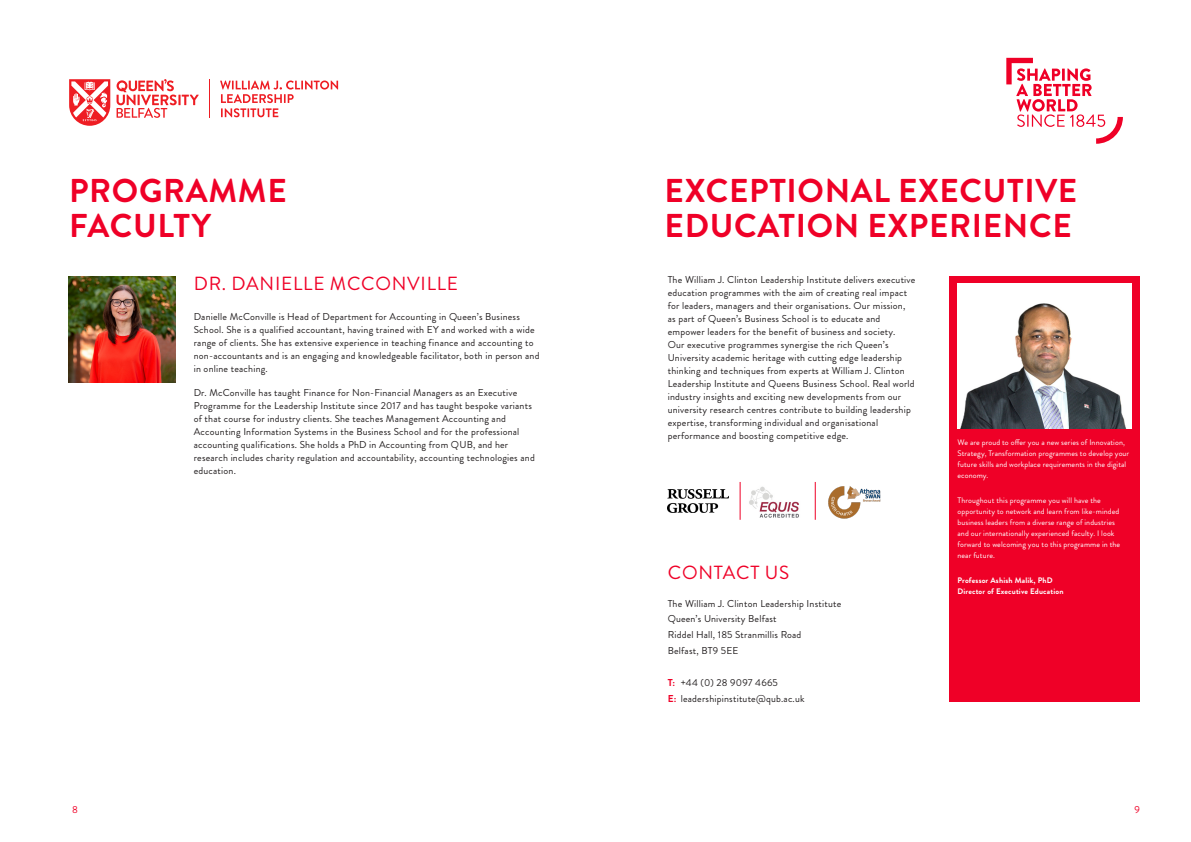
<style>
.page{position:relative;width:1191px;height:842px;background:#fff}
.page>*{position:absolute;margin:0;border:0;box-sizing:border-box;transform-origin:0 0}
.t1{font:700 33px/35.2px "Brandon Grotesque";letter-spacing:.02em;color:#ef0027}
.t2{font:19px "Brandon Grotesque";letter-spacing:.04em;color:#ef0027}
.t3{font:10.1px "Brandon Grotesque";color:#ef0027}
.t4{font:10px/13px "Brandon Grotesque";letter-spacing:.02em;color:#231f20}
.t5{font:8px/11px "Brandon Grotesque";letter-spacing:.01em;color:#fff}
.t6{font:700 8px "Brandon Grotesque";letter-spacing:.02em;color:#fff}
.s1{font-weight:700;color:#ef0027}
</style>
<div class="page">
<svg style="left:1006px;top:58px;width:117px;height:86px"></svg>
<hr style="left:210px;top:79px;width:1px;height:39px;background:#ee1d23">
<svg style="left:117px;top:79px;width:82px;height:39px"></svg>
<svg style="left:69px;top:79px;width:41px;height:47px"></svg>
<svg style="left:220px;top:81px;width:118px;height:36px"></svg>
<img style="left:69px;top:276px;width:106px;height:107px">
<img style="left:749px;top:486px;width:50px;height:32px">
<img style="left:828px;top:486px;width:53px;height:33px">
<img style="left:668px;top:489px;width:61px;height:24px">
<hr style="left:739px;top:482px;width:1px;height:38px;background:#ef0027">
<hr style="left:814px;top:482px;width:1px;height:38px;background:#ef0027">
<div style="left:949px;top:276px;width:191px;height:425px;background:#ef0027"></div>
<img style="left:957px;top:283px;width:174px;height:145px">
<p class="t1" style="left:69px;top:173px;width:219px">PROGRAMME<br>FACULTY</p>
<p class="t2" style="left:194px;top:270px;width:266px">DR. DANIELLE MCCONVILLE</p>
<p class="t4" style="left:194px;top:310px;width:347px">Danielle McConville is Head of Department for Accounting in Queen’s Business School. She is a qualified accountant, having trained with EY and worked with a wide range of clients. She has extensive experience in teaching finance and accounting to non-accountants and is an engaging and knowledgeable facilitator, both in person and in online teaching.</p>
<p class="t4" style="left:194px;top:386px;width:342px">Dr. McConville has taught Finance for Non-Financial Managers as an Executive Programme for the Leadership Institute since 2017 and has taught bespoke variants of that course for industry clients. She teaches Management Accounting and Accounting Information Systems in the Business School and for the professional accounting qualifications. She holds a PhD in Accounting from QUB, and her research includes charity regulation and accountability, accounting technologies and education.</p>
<p class="t1" style="left:664px;top:173px;width:414px">EXCEPTIONAL EXECUTIVE<br>EDUCATION EXPERIENCE</p>
<p class="t4" style="left:668px;top:274px;width:249px">The William J. Clinton Leadership Institute delivers executive education programmes with the aim of creating real impact for leaders, managers and their organisations. Our mission, as part of Queen’s Business School is to educate and empower leaders for the benefit of business and society.<br>Our executive programmes synergise the rich Queen’s University academic heritage with cutting edge leadership thinking and techniques from experts at William J. Clinton Leadership Institute and Queens Business School. Real world industry insights and exciting new developments from our university research centres contribute to building leadership expertise, transforming individual and organisational performance and boosting competitive edge.</p>
<p class="t5" style="left:957px;top:437px;width:173px">We are proud to offer you a new series of Innovation, Strategy, Transformation programmes to develop your future skills and workplace requirements in the digital economy.</p>
<p class="t5" style="left:957px;top:495px;width:164px">Throughout this programme you will have the opportunity to network and learn from like-minded business leaders from a diverse range of industries and our internationally experienced faculty. I look forward to welcoming you to this programme in the near future.</p>
<p class="t6" style="left:957px;top:575px;width:97px">Professor Ashish Malik, PhD</p>
<p class="t6" style="left:957px;top:586px;width:107px">Director of Executive Education</p>
<p class="t2" style="left:668px;top:560px;width:123px">CONTACT US</p>
<p class="t4" style="left:668px;top:597px;width:175px">The William J. Clinton Leadership Institute</p>
<p class="t4" style="left:668px;top:613px;width:110px">Queen’s University Belfast</p>
<p class="t4" style="left:668px;top:628px;width:135px">Riddel Hall, 185 Stranmillis Road</p>
<p class="t4" style="left:668px;top:644px;width:72px">Belfast, BT9 5EE</p>
<p class="t4" style="left:668px;top:676px;width:112px"><span class="s1">T:</span> +44 (0) 28 9097 4665</p>
<p class="t4" style="left:668px;top:692px;width:138px"><span class="s1">E:</span> leadershipinstitute@qub.ac.uk</p>
<p class="t3" style="left:72px;top:803px;width:7px">8</p>
<p class="t3" style="left:1134px;top:803px;width:7px">9</p>
</div>
